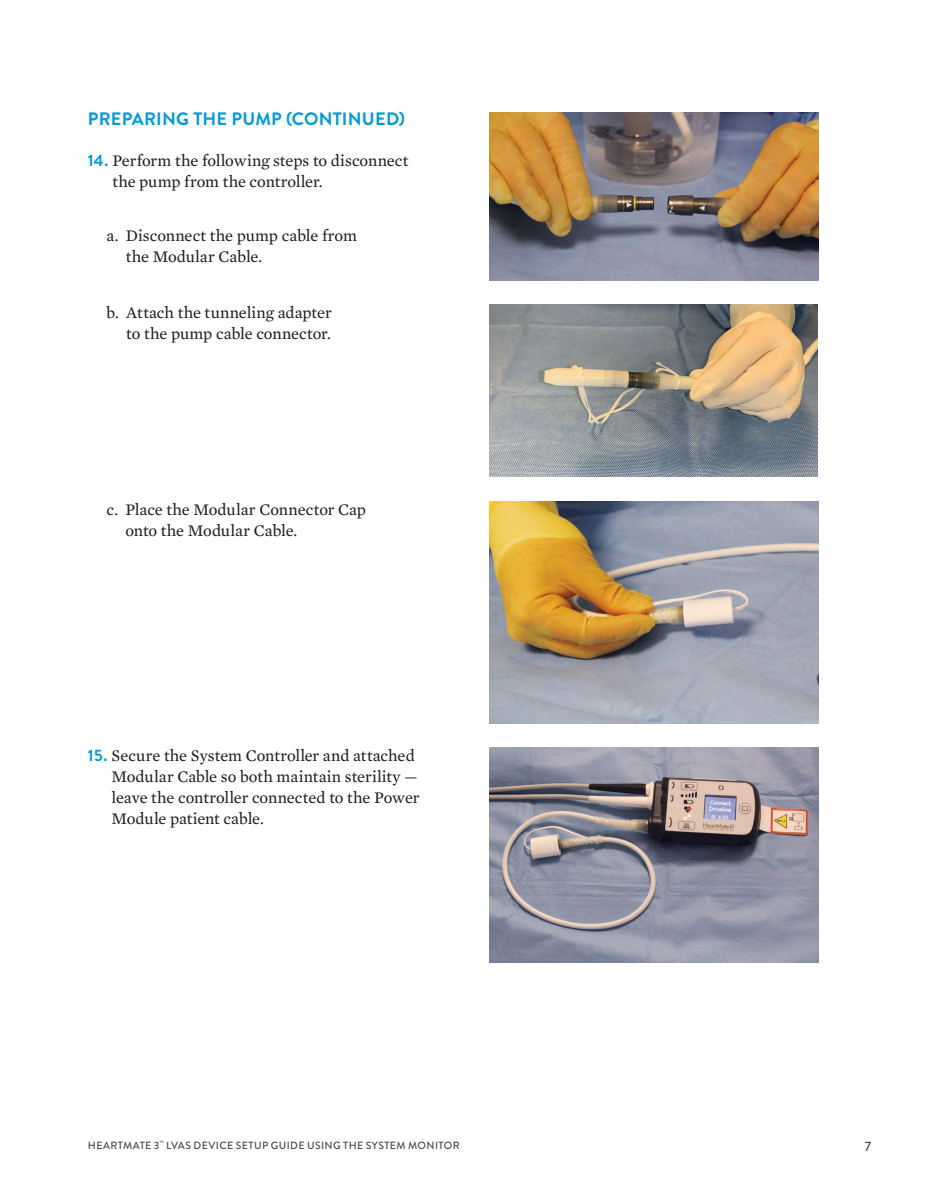
<style>
.page{position:relative;width:932px;height:1202px;background:#fff}
.page>*{position:absolute;margin:0;border:0;box-sizing:border-box;transform-origin:0 0}
.t1{font:700 18px "Brandon Grotesque";letter-spacing:.01em;color:#069ad9}
.t2{font:16.5px/21px "Mercury Text G2";letter-spacing:-.005em;color:#231f20}
.t3{font:500 13.5px "Brandon Grotesque";color:#464b54}
.t4{font:500 10.5px "Brandon Grotesque";letter-spacing:.035em;color:#464b54}
.s1{font-family:"Brandon Grotesque";font-weight:700;color:#069ad9}
</style>
<div class="page">
<img style="left:489px;top:113px;width:329px;height:167px">
<img style="left:489px;top:305px;width:329px;height:172px">
<img style="left:489px;top:748px;width:329px;height:215px">
<img style="left:489px;top:501px;width:329px;height:222px">
<p class="t1" style="left:88px;top:106px;width:319px">PREPARING THE PUMP (CONTINUED)</p>
<p class="t2" style="left:112px;top:149px;width:297px;text-indent:-25px"><span class="s1">14.</span> Perform the following steps to disconnect the pump from the controller.</p>
<p class="t2" style="left:126px;top:225px;width:232px;text-indent:-19px">a. Disconnect the pump cable from the Modular Cable.</p>
<p class="t2" style="left:107px;top:301px;width:227px;text-align:right">b. Attach the tunneling adapter to the pump cable connector.</p>
<p class="t2" style="left:125px;top:498px;width:242px;text-indent:-19px">c. Place the Modular Connector Cap onto the Modular Cable.</p>
<p class="t2" style="left:111px;top:744px;width:309px;text-indent:-24px"><span class="s1">15.</span> Secure the System Controller and attached Modular Cable so both maintain sterility — leave the controller connected to the Power Module patient cable.</p>
<p class="t4" style="left:88px;top:1137px;width:373px">HEARTMATE 3<sup>™</sup> LVAS DEVICE SETUP GUIDE USING THE SYSTEM MONITOR</p>
<p class="t3" style="left:864px;top:1136px;width:8px">7</p>
</div>
